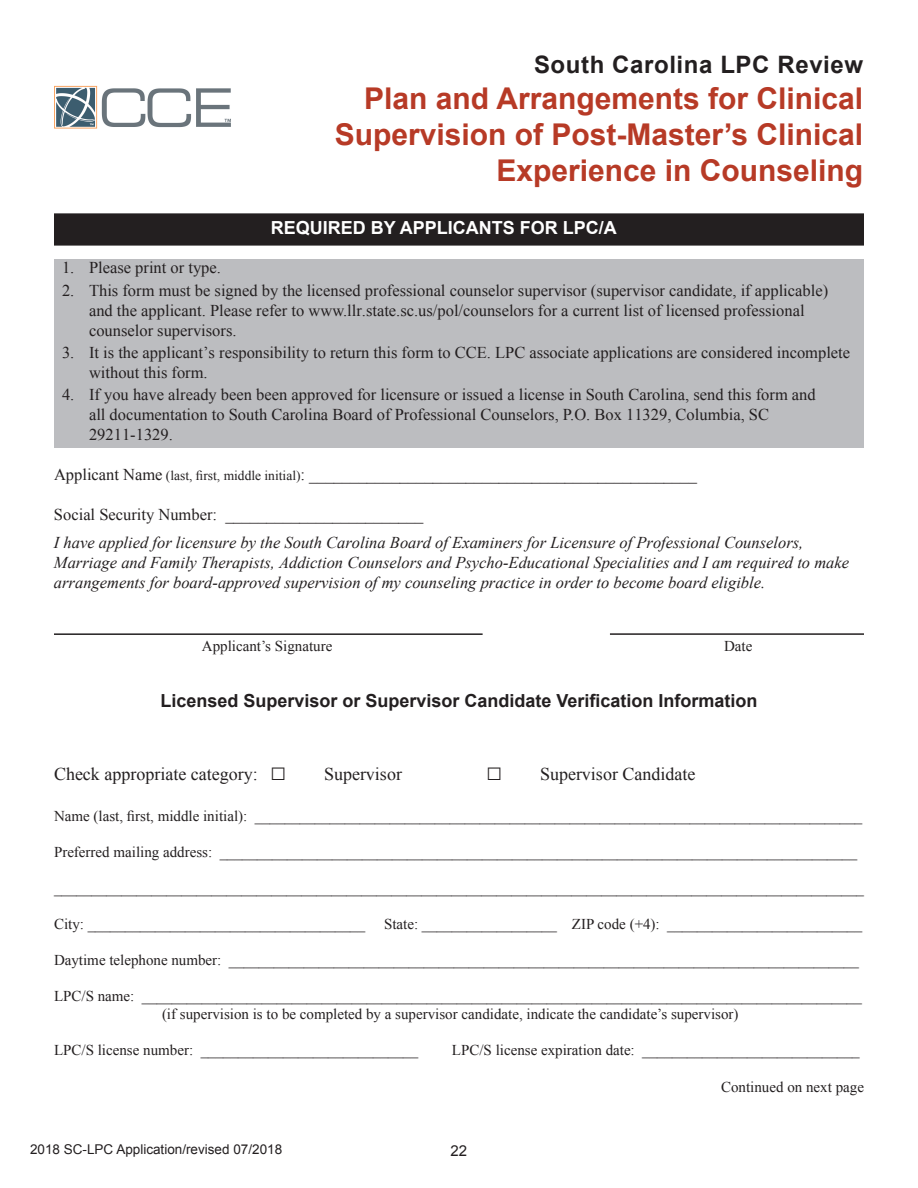
<style>
.page{position:relative;width:918px;height:1188px;background:#fff}
.page>*{position:absolute;margin:0;border:0;box-sizing:border-box;transform-origin:0 0}
.t1{font:700 30px/36px "Arial";color:#b73a26;text-align:right}
.t2{font:700 24px "Arial";letter-spacing:.025em;color:#231f20}
.t3{font:700 18px "Arial";color:#231f20}
.t4{font:18px "Times New Roman";color:#231f20}
.t5{font:700 18px "Arial";color:#fff}
.t6{font:16.5px/19.8px "Times New Roman";color:#231f20}
.t7{font:italic 16.5px/28.7px "Times New Roman";color:#231f20}
.t8{font:15px "Times New Roman";color:#231f20}
.t9{font:15px "Arial";color:#231f20}
.t10{font:13.5px "Arial";color:#231f20}
.s1{font-size:13.5px}
.s2{font-style:normal}
.s3{font-family:"Arial";font-size:27px}
</style>
<div class="page">
<div style="left:55px;top:214px;width:808px;height:31px;background:#231f20"></div>
<div style="left:54px;top:213px;width:810px;height:33px;border:2px solid #231f20"></div>
<div style="left:54px;top:259px;width:810px;height:189px;background:#bcbdc0"></div>
<hr style="left:54px;top:633px;width:429px;height:2px;background:#231f20">
<hr style="left:610px;top:633px;width:254px;height:2px;background:#231f20">
<img style="left:55px;top:85px;width:176px;height:44px">
<p class="t2" style="left:534px;top:49px;width:331px">South Carolina LPC Review</p>
<p class="t1" style="left:335px;top:82px;width:530px">Plan and Arrangements for Clinical<br>Supervision of Post-Master’s Clinical<br>Experience in Counseling</p>
<p class="t5" style="left:271px;top:216px;width:348px">REQUIRED BY APPLICANTS FOR LPC/A</p>
<p class="t6" style="left:62px;top:258px;width:160px">1. Please print or type.</p>
<p class="t6" style="left:89px;top:280px;width:741px;text-indent:-27px">2. This form must be signed by the licensed professional counselor supervisor (supervisor candidate, if applicable) and the applicant. Please refer to www.llr.state.sc.us/pol/counselors for a current list of licensed professional counselor supervisors.</p>
<p class="t6" style="left:89px;top:342px;width:763px;text-indent:-27px">3. It is the applicant’s responsibility to return this form to CCE. LPC associate applications are considered incomplete without this form.</p>
<p class="t6" style="left:89px;top:385px;width:728px;text-indent:-27px">4. If you have already been been approved for licensure or issued a license in South Carolina, send this form and all documentation to South Carolina Board of Professional Counselors, P.O. Box 11329, Columbia, SC<br>29211-1329.</p>
<p class="t6" style="left:54px;top:465px;width:644px">Applicant Name <span class="s1">(last, first, middle initial)</span>: _______________________________________________</p>
<p class="t7" style="left:54px;top:500px;width:751px"><span class="s2">Social Security Number: ________________________<br></span>I have applied for licensure by the South Carolina Board of Examiners for Licensure of Professional Counselors,</p>
<p class="t7" style="left:54px;top:552px;width:797px;line-height:19.8px">Marriage and Family Therapists, Addiction Counselors and Psycho-Educational Specialities and I am required to make arrangements for board-approved supervision of my counseling practice in order to become board eligible.</p>
<p class="t8" style="left:202px;top:636px;width:132px">Applicant’s Signature</p>
<p class="t8" style="left:724px;top:635px;width:30px">Date</p>
<p class="t3" style="left:160px;top:689px;width:599px">Licensed Supervisor or Supervisor Candidate Verification Information</p>
<p class="t4" style="left:54px;top:762px;width:234px">Check appropriate category: <span class="s3">□</span></p>
<p class="t4" style="left:324px;top:762px;width:79px">Supervisor</p>
<p class="t4" style="left:486px;top:762px;width:211px"><span class="s3">□</span> Supervisor Candidate</p>
<p class="t8" style="left:54px;top:806px;width:810px">Name (last, first, middle initial): _________________________________________________________________________________</p>
<p class="t8" style="left:54px;top:842px;width:805px">Preferred mailing address: _____________________________________________________________________________________</p>
<p class="t8" style="left:54px;top:878px;width:811px">____________________________________________________________________________________________________________</p>
<p class="t8" style="left:54px;top:914px;width:313px">City: _____________________________________</p>
<p class="t8" style="left:384px;top:914px;width:480px">State: __________________ ZIP code (+4): __________________________</p>
<p class="t8" style="left:54px;top:950px;width:806px">Daytime telephone number: ____________________________________________________________________________________</p>
<p class="t8" style="left:54px;top:986px;width:809px">LPC/S name: ________________________________________________________________________________________________</p>
<p class="t8" style="left:162px;top:1004px;width:578px">(if supervision is to be completed by a supervisor candidate, indicate the candidate’s supervisor)</p>
<p class="t8" style="left:54px;top:1040px;width:366px">LPC/S license number: _____________________________</p>
<p class="t8" style="left:452px;top:1040px;width:409px">LPC/S license expiration date: _____________________________</p>
<p class="t10" style="left:30px;top:1140px;width:254px">2018 SC-LPC Application/revised 07/2018</p>
<p class="t9" style="left:451px;top:1141px;width:18px">22</p>
<p class="t8" style="left:721px;top:1077px;width:144px">Continued on next page</p>
</div>
